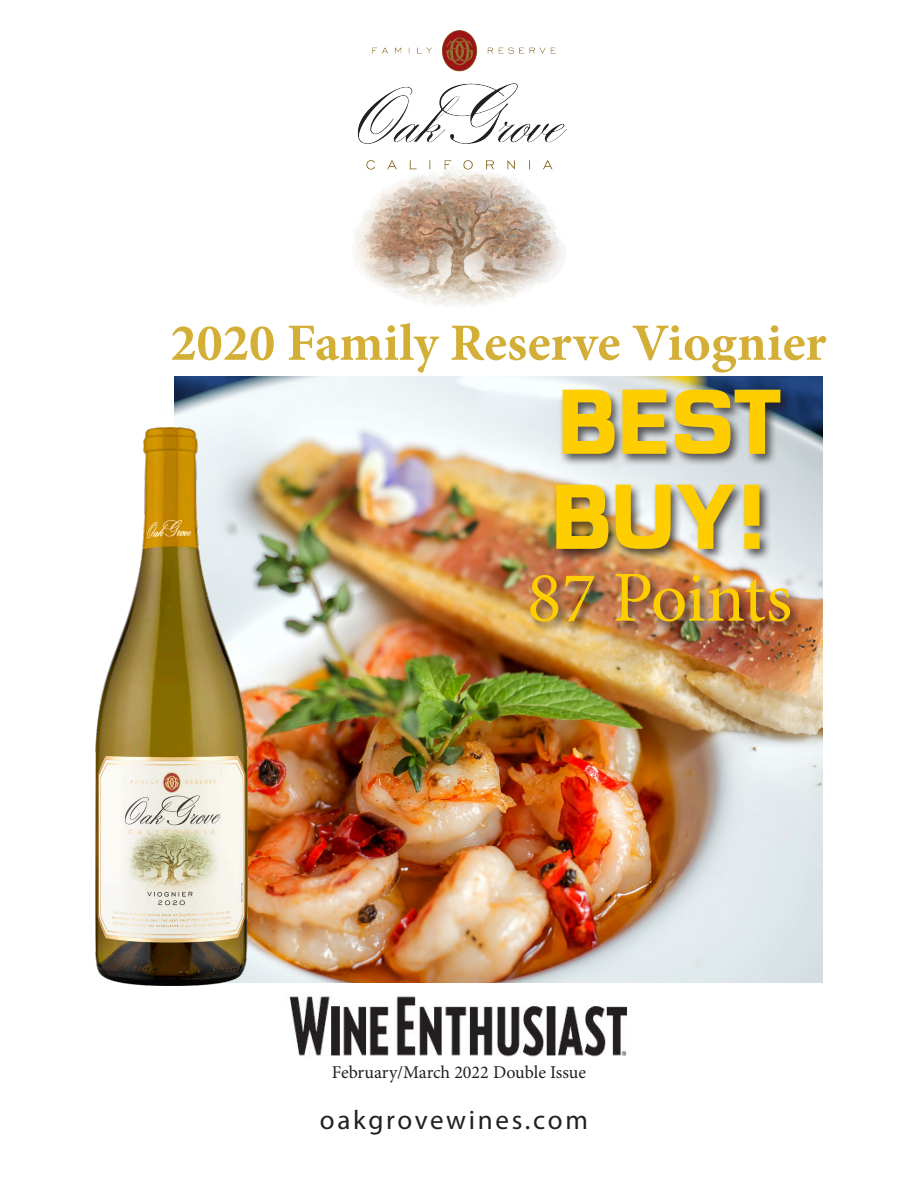
<style>
.page{position:relative;width:918px;height:1188px;background:#fff}
.page>*{position:absolute;margin:0;border:0;box-sizing:border-box;transform-origin:0 0}
.t1{font:700 91.5px "Minima S Si";color:#ffce00}
.t2{font:72px "Minion Pro";letter-spacing:-.005em;color:#ffce00}
.t3{font:700 52.5px "Minion Pro";color:#d4af37}
.t4{font:27px "Myriad Pro";letter-spacing:.1em;color:#231f20}
.t5{font:18px "Minion Pro";letter-spacing:-.005em;color:#231f20}
</style>
<div class="page">
<img style="left:289px;top:996px;width:338px;height:60px">
<img style="left:354px;top:30px;width:213px;height:277px">
<img style="left:174px;top:376px;width:648px;height:607px">
<img style="left:96px;top:427px;width:151px;height:558px">
<div style="left:527px;top:571px;width:275px;height:64px;background:#231f20;opacity:.75"></div>
<div style="left:552px;top:387px;width:241px;height:175px;background:#231f20;opacity:.75"></div>
<p class="t3" style="left:170px;top:306px;width:658px">2020 Family Reserve Viognier</p>
<p class="t1" style="left:559px;top:370px;width:225px">BEST</p>
<p class="t1" style="left:553px;top:465px;width:216px">BUY!</p>
<p class="t2" style="left:527px;top:549px;width:267px">87 Points</p>
<p class="t5" style="left:332px;top:1060px;width:256px">February/March 2022 Double Issue</p>
<p class="t4" style="left:320px;top:1105px;width:270px">oakgrovewines.com</p>
</div>
